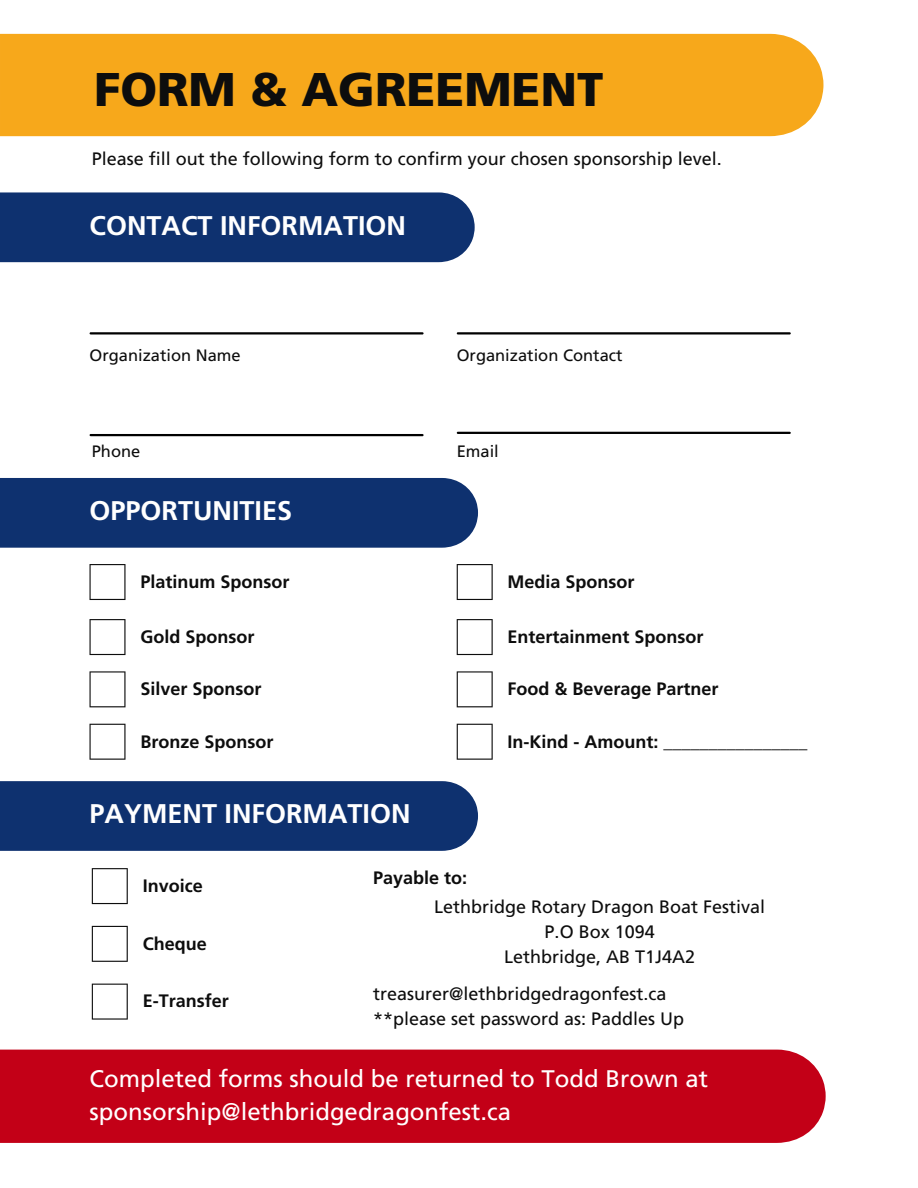
<style>
.page{position:relative;width:918px;height:1188px;background:#fff}
.page>*{position:absolute;margin:0;border:0;box-sizing:border-box;transform-origin:0 0}
.t1{font:47.25px "Frutiger LT 75 Blk";color:#0d0d0d}
.t2{font:27px "Frutiger LT 65 Bd";color:#fff}
.t3{font:24px/32.7px "Frutiger LT 55 Rm";color:#fff}
.t4{font:18px "Frutiger LT 55 Rm";color:#0d0d0d}
.t5{font:18px "Frutiger LT 65 Bd";color:#0d0d0d}
.t6{font:16.5px "Frutiger LT 55 Rm";color:#0d0d0d}
</style>
<div class="page">
<hr style="left:91px;top:332px;width:332px;height:3px;background:#000">
<hr style="left:91px;top:434px;width:332px;height:2px;background:#000">
<hr style="left:458px;top:332px;width:332px;height:3px;background:#000">
<hr style="left:458px;top:432px;width:332px;height:2px;background:#000">
<div style="left:0;top:192px;width:475px;height:70px;background:#0e316f"></div>
<svg style="left:90px;top:564px;width:36px;height:36px"></svg>
<div style="left:0;top:34px;width:823px;height:102px;background:#f7a81b"></div>
<div style="left:0;top:478px;width:478px;height:70px;background:#0e316f"></div>
<svg style="left:90px;top:619px;width:36px;height:36px"></svg>
<svg style="left:90px;top:671px;width:36px;height:36px"></svg>
<svg style="left:90px;top:724px;width:36px;height:36px"></svg>
<svg style="left:457px;top:564px;width:36px;height:36px"></svg>
<svg style="left:457px;top:619px;width:36px;height:36px"></svg>
<svg style="left:457px;top:671px;width:36px;height:36px"></svg>
<svg style="left:457px;top:724px;width:36px;height:36px"></svg>
<div style="left:0;top:1050px;width:826px;height:93px;background:#c30017"></div>
<div style="left:0;top:781px;width:478px;height:70px;background:#0e316f"></div>
<svg style="left:92px;top:868px;width:36px;height:36px"></svg>
<svg style="left:92px;top:926px;width:36px;height:36px"></svg>
<svg style="left:92px;top:984px;width:36px;height:36px"></svg>
<p class="t1" style="left:94px;top:69px;width:511px">FORM &amp; AGREEMENT</p>
<p class="t4" style="left:92px;top:151px;width:632px">Please fill out the following form to confirm your chosen sponsorship level.</p>
<p class="t2" style="left:90px;top:213px;width:318px">CONTACT INFORMATION</p>
<p class="t6" style="left:90px;top:348px;width:153px">Organization Name</p>
<p class="t6" style="left:92px;top:444px;width:50px">Phone</p>
<p class="t2" style="left:90px;top:498px;width:204px">OPPORTUNITIES</p>
<p class="t5" style="left:140px;top:574px;width:151px">Platinum Sponsor</p>
<p class="t5" style="left:140px;top:629px;width:115px">Gold Sponsor</p>
<p class="t5" style="left:140px;top:681px;width:123px">Silver Sponsor</p>
<p class="t5" style="left:140px;top:733px;width:135px">Bronze Sponsor</p>
<p class="t2" style="left:90px;top:802px;width:323px">PAYMENT INFORMATION</p>
<p class="t6" style="left:457px;top:348px;width:167px">Organization Contact</p>
<p class="t6" style="left:457px;top:444px;width:44px">Email</p>
<p class="t5" style="left:508px;top:574px;width:129px">Media Sponsor</p>
<p class="t5" style="left:508px;top:629px;width:198px">Entertainment Sponsor</p>
<p class="t5" style="left:508px;top:681px;width:213px">Food &amp; Beverage Partner</p>
<p class="t5" style="left:508px;top:733px;width:302px">In-Kind - Amount: ________________</p>
<p class="t5" style="left:143px;top:878px;width:62px">Invoice</p>
<p class="t5" style="left:143px;top:935px;width:66px">Cheque</p>
<p class="t5" style="left:143px;top:993px;width:88px">E-Transfer</p>
<p class="t5" style="left:373px;top:870px;width:96px">Payable to:</p>
<p class="t4" style="left:434px;top:899px;width:333px">Lethbridge Rotary Dragon Boat Festival</p>
<p class="t4" style="left:545px;top:923px;width:112px">P.O Box 1094</p>
<p class="t4" style="left:504px;top:948px;width:193px">Lethbridge, AB T1J4A2</p>
<p class="t4" style="left:373px;top:985px;width:295px">treasurer@lethbridgedragonfest.ca</p>
<p class="t4" style="left:373px;top:1010px;width:313px">**please set password as: Paddles Up</p>
<p class="t3" style="left:90px;top:1064px;width:620px">Completed forms should be returned to Todd Brown at sponsorship@lethbridgedragonfest.ca</p>
</div>
